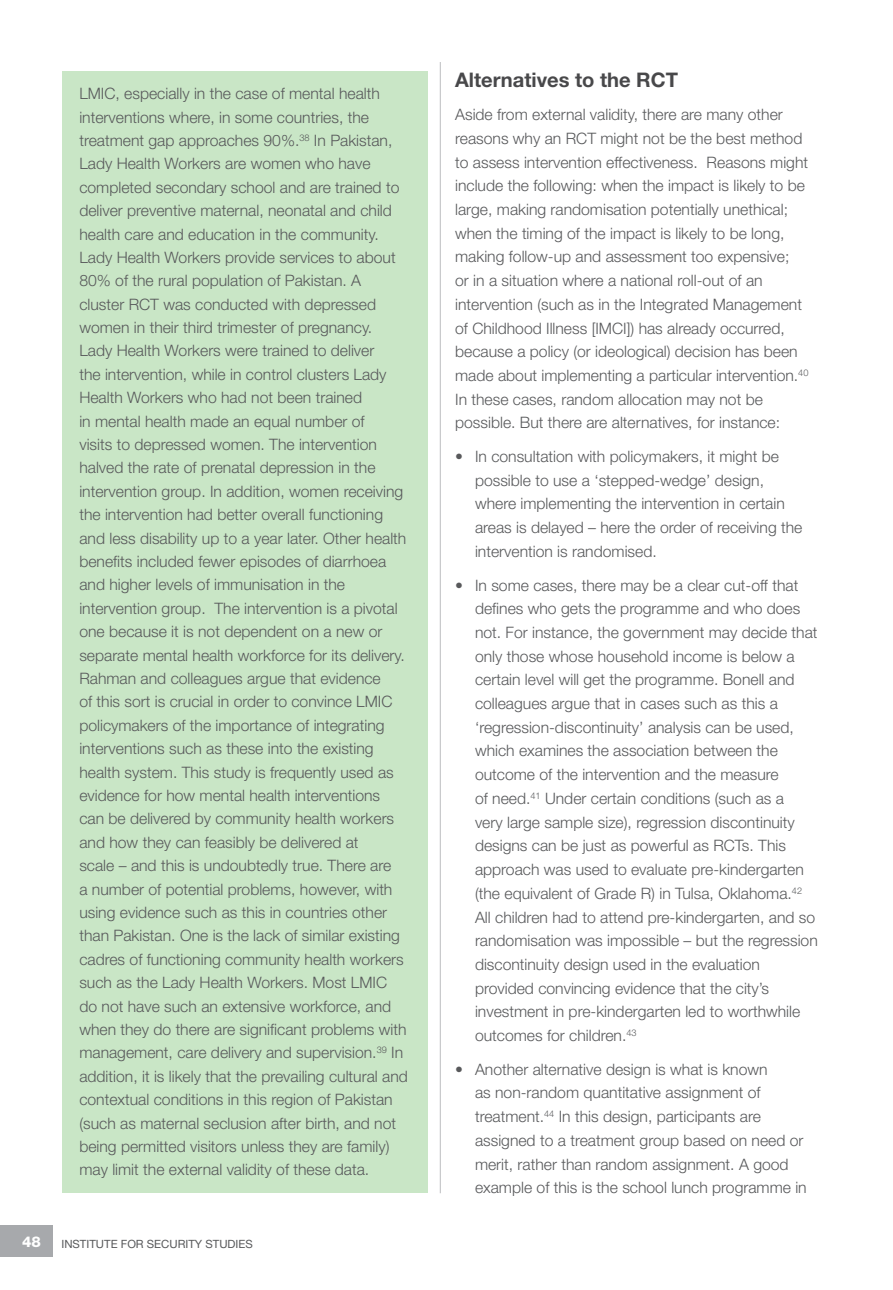
<style>
.page{position:relative;width:893px;height:1290px;background:#fff}
.page>*{position:absolute;margin:0;border:0;box-sizing:border-box;transform-origin:0 0}
.t1{font:700 20.12px "Helvetica Neue LT Std";color:#48484a}
.t2{font:300 15.75px/23.4px "Helvetica Neue LT Std";color:#58595b}
.t3{font:800 14.88px "Helvetica Neue LT Std";color:#fff}
.t4{font:11.38px "Helvetica Neue LT Std";color:#58595b}
</style>
<div class="page">
<hr style="left:440px;top:62px;width:1px;height:1131px;background:#bcbdc0">
<div style="left:0;top:1225px;width:52px;height:32px;background:#a7a9ac"></div>
<div style="left:62px;top:71px;width:366px;height:1122px;background:#c9e6c6"></div>
<p class="t2" style="left:79px;top:81px;width:330px">LMIC, especially in the case of mental health interventions where, in some countries, the treatment gap approaches 90%.<sup>38</sup> In Pakistan, Lady Health Workers are women who have completed secondary school and are trained to deliver preventive maternal, neonatal and child health care and education in the community.<br>Lady Health Workers provide services to about 80% of the rural population of Pakistan. A cluster RCT was conducted with depressed women in their third trimester of pregnancy.<br>Lady Health Workers were trained to deliver<br>the intervention, while in control clusters Lady Health Workers who had not been trained<br>in mental health made an equal number of<br>visits to depressed women. The intervention halved the rate of prenatal depression in the intervention group. In addition, women receiving the intervention had better overall functioning and less disability up to a year later. Other health benefits included fewer episodes of diarrhoea and higher levels of immunisation in the intervention group. The intervention is a pivotal one because it is not dependent on a new or separate mental health workforce for its delivery.<br>Rahman and colleagues argue that evidence<br>of this sort is crucial in order to convince LMIC policymakers of the importance of integrating interventions such as these into the existing health system. This study is frequently used as evidence for how mental health interventions can be delivered by community health workers and how they can feasibly be delivered at<br>scale – and this is undoubtedly true. There are<br>a number of potential problems, however, with using evidence such as this in countries other than Pakistan. One is the lack of similar existing cadres of functioning community health workers such as the Lady Health Workers. Most LMIC do not have such an extensive workforce, and when they do there are significant problems with management, care delivery and supervision.<sup>39</sup> In addition, it is likely that the prevailing cultural and contextual conditions in this region of Pakistan (such as maternal seclusion after birth, and not being permitted visitors unless they are family) may limit the external validity of these data.</p>
<p class="t3" style="left:22px;top:1233px;width:20px">48</p>
<p class="t4" style="left:61px;top:1237px;width:18px">INSTIT</p>
<p class="t4" style="left:96px;top:1237px;width:60px">UTE FOR SEC</p>
<p class="t4" style="left:169px;top:1237px;width:73px">URITY STUDIES</p>
<p class="t1" style="left:455px;top:67px;width:224px">Alternatives to the RCT</p>
<p class="t2" style="left:455px;top:102px;width:355px">Aside from external validity, there are many other reasons why an RCT might not be the best method to assess intervention effectiveness. Reasons might include the following: when the impact is likely to be large, making randomisation potentially unethical; when the timing of the impact is likely to be long, making follow-up and assessment too expensive;<br>or in a situation where a national roll-out of an intervention (such as in the Integrated Management of Childhood Illness [IMCI]) has already occurred, because a policy (or ideological) decision has been made about implementing a particular intervention.<sup>40<br></sup>In these cases, random allocation may not be possible. But there are alternatives, for instance:</p>
<p class="t2" style="left:475px;top:444px;width:329px;text-indent:-20px">• In consultation with policymakers, it might be possible to use a ‘stepped-wedge’ design, where implementing the intervention in certain areas is delayed – here the order of receiving the intervention is randomised.</p>
<p class="t2" style="left:475px;top:573px;width:344px;text-indent:-20px">• In some cases, there may be a clear cut-off that defines who gets the programme and who does not. For instance, the government may decide that only those whose household income is below a certain level will get the programme. Bonell and colleagues argue that in cases such as this a ‘regression-discontinuity’ analysis can be used, which examines the association between the outcome of the intervention and the measure<br>of need.<sup>41</sup> Under certain conditions (such as a<br>very large sample size), regression discontinuity designs can be just as powerful as RCTs. This approach was used to evaluate pre-kindergarten (the equivalent of Grade R) in Tulsa, Oklahoma.<sup>42<br></sup>All children had to attend pre-kindergarten, and so randomisation was impossible – but the regression discontinuity design used in the evaluation provided convincing evidence that the city’s investment in pre-kindergarten led to worthwhile outcomes for children.<sup>43</sup></p>
<p class="t2" style="left:475px;top:1057px;width:333px;text-indent:-20px">• Another alternative design is what is known<br>as non-random quantitative assignment of treatment.<sup>44</sup> In this design, participants are assigned to a treatment group based on need or merit, rather than random assignment. A good example of this is the school lunch programme in</p>
</div>
